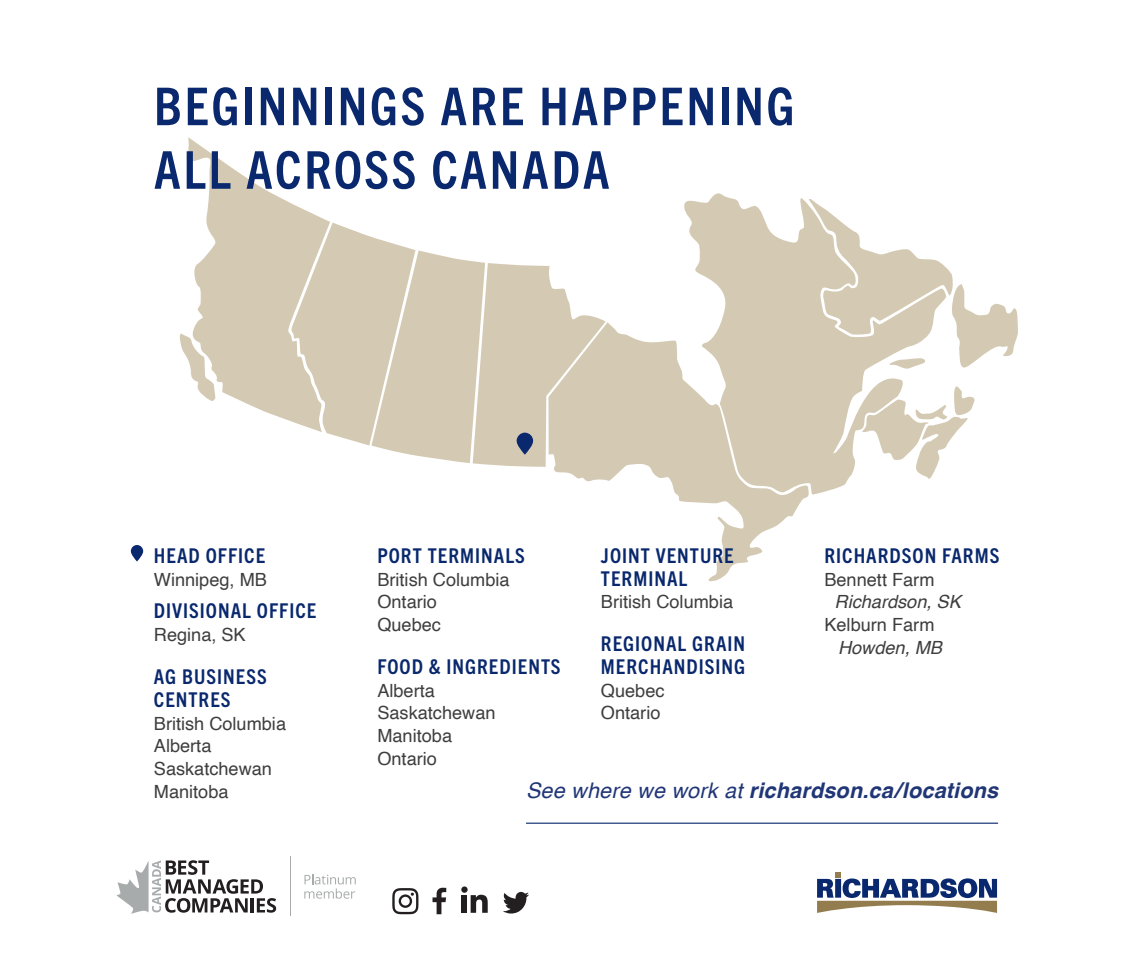
<style>
.page{position:relative;width:1134px;height:972px;background:#fff}
.page>*{position:absolute;margin:0;border:0;box-sizing:border-box;transform-origin:0 0}
.t1{font:700 condensed 52.2px/63.7px "Trade Gothic Next LT Pro";letter-spacing:.05em;color:#09286d}
.t2{font:italic 700 21.6px "Helvetica";letter-spacing:.01em;color:#203676}
.t3{font:700 condensed 20.47px/22.7px "Trade Gothic Next LT Pro";letter-spacing:.05em;color:#09286d}
.t4{font:18.22px/22.7px "Helvetica";color:#3e3e3f}
.t5{font:italic 18.22px "Helvetica";color:#3e3e3f}
.s1{font-weight:400}
</style>
<div class="page">
<hr style="left:526px;top:823px;width:472px;height:1px;background:#09286d">
<svg style="left:433px;top:888px;width:13px;height:26px"></svg>
<svg style="left:461px;top:886px;width:7px;height:7px"></svg>
<svg style="left:471px;top:895px;width:17px;height:18px"></svg>
<div style="left:462px;top:895px;width:5px;height:18px;background:#231f20"></div>
<svg style="left:503px;top:892px;width:26px;height:22px"></svg>
<svg style="left:392px;top:888px;width:26px;height:26px"></svg>
<svg style="left:554px;top:322px;width:255px;height:260px"></svg>
<svg style="left:683px;top:193px;width:220px;height:302px;fill:#d4cab3"></svg>
<svg style="left:862px;top:386px;width:113px;height:94px"></svg>
<svg style="left:809px;top:199px;width:209px;height:170px"></svg>
<svg style="left:180px;top:137px;width:426px;height:330px"></svg>
<svg style="left:517px;top:433px;width:16px;height:22px"></svg>
<svg style="left:131px;top:545px;width:12px;height:17px"></svg>
<svg style="left:116px;top:860px;width:160px;height:54px"></svg>
<svg style="left:304px;top:874px;width:52px;height:25px"></svg>
<hr style="left:290px;top:857px;width:1px;height:59px;background:#a8abac">
<svg style="left:817px;top:872px;width:180px;height:41px"></svg>
<h1 class="t1" style="left:154px;top:71px;width:642px">BEGINNINGS ARE HAPPENING<br>ALL ACROSS CANADA</h1>
<p class="t3" style="left:154px;top:543px;width:113px">HEAD OFFICE</p>
<p class="t4" style="left:154px;top:568px;width:115px">Winnipeg, MB</p>
<p class="t3" style="left:154px;top:598px;width:164px">DIVISIONAL OFFICE</p>
<p class="t4" style="left:154px;top:624px;width:93px">Regina, SK</p>
<p class="t3" style="left:154px;top:664px;width:114px">AG BUSINESS<br>CENTRES</p>
<p class="t4" style="left:154px;top:713px;width:134px">British Columbia<br>Alberta<br>Saskatchewan<br>Manitoba</p>
<p class="t3" style="left:377px;top:543px;width:149px">PORT TERMINALS</p>
<p class="t4" style="left:377px;top:568px;width:134px">British Columbia<br>Ontario<br>Quebec</p>
<p class="t3" style="left:377px;top:654px;width:185px">FOOD &amp; INGREDIENTS</p>
<p class="t4" style="left:377px;top:680px;width:120px">Alberta<br>Saskatchewan<br>Manitoba<br>Ontario</p>
<p class="t3" style="left:601px;top:543px;width:134px">JOINT VENTURE<br>TERMINAL</p>
<p class="t4" style="left:601px;top:591px;width:134px">British Columbia</p>
<p class="t3" style="left:601px;top:631px;width:146px">REGIONAL GRAIN<br>MERCHANDISING</p>
<p class="t4" style="left:601px;top:680px;width:65px">Quebec<br>Ontario</p>
<p class="t3" style="left:824px;top:543px;width:176px">RICHARDSON FARMS</p>
<p class="t4" style="left:824px;top:568px;width:112px">Bennett Farm</p>
<p class="t5" style="left:835px;top:587px;width:128px">Richardson, SK</p>
<p class="t4" style="left:824px;top:614px;width:112px">Kelburn Farm</p>
<p class="t5" style="left:838px;top:633px;width:105px">Howden, MB</p>
<p class="t2" style="left:526px;top:773px;width:474px"><span class="s1">See where we work at</span> richardson.ca/locations</p>
</div>
